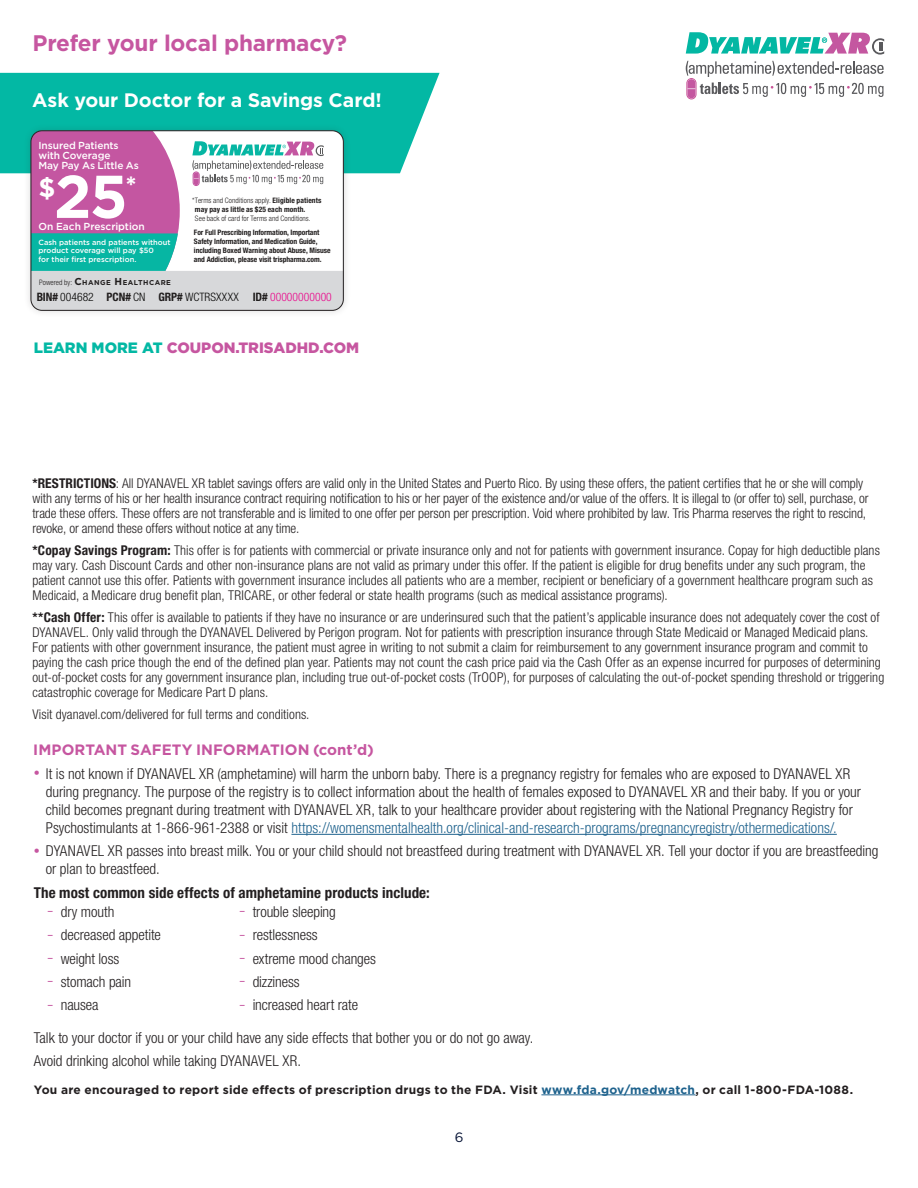
<style>
.page{position:relative;width:918px;height:1188px;background:#fff}
.page>*{position:absolute;margin:0;border:0;box-sizing:border-box;transform-origin:0 0}
.t1{font:700 60.3px "Gotham";color:#fff}
.t2{font:700 26.4px "Gotham";color:#fff}
.t3{font:700 22.5px "Gotham";letter-spacing:-.01em;color:#c656a0}
.t4{font:700 19.5px "Gotham";letter-spacing:-.005em;color:#fff}
.t5{font:300 condensed 15px/18px "Helvetica Neue LT Std";color:#231f20}
.t6{font:700 condensed 15px "Helvetica Neue LT Std";letter-spacing:.01em;color:#231f20}
.t7{font:700 15px "Gotham";color:#c656a0}
.t8{font:900 15px "Gotham";color:#c656a0}
.t9{font:300 condensed 13.5px/15px "Helvetica Neue LT Std";letter-spacing:.005em;color:#231f20}
.t10{font:13.5px "Gotham";color:#051235}
.t11{font:700 12px "Gotham";letter-spacing:.02em;color:#231f20}
.t12{font:300 condensed 11.55px "Helvetica Neue LT Std";letter-spacing:.005em;color:#050504}
.t13{font:500 10.2px/10.2px "Gotham";letter-spacing:-.01em;color:#fff}
.t14{font:700 condensed 7.5px/9px "Helvetica Neue LT Std";letter-spacing:-.005em;color:#211e1e}
.t15{font:500 7.5px/8.9px "Gotham";color:#fff}
.t16{font:300 condensed 7.5px "Helvetica Neue LT Std";letter-spacing:.005em;color:#211e1e}
.t17{font:700 7.05px "Gotham";letter-spacing:.07em;color:#211e1e}
.s1{font-weight:300}
.s2{font-family:"Helvetica Neue LT Std";font-weight:300;font-stretch:condensed;font-size:7.5px}
.s3{font-size:10.05px}
.s4{font-weight:700;color:#211e1e}
.s5{color:#ea098c}
.s6{color:#03b8a4}
.s7{font-weight:700}
.s8{font-size:12px;color:#c656a0}
.s9{color:#1e628d}
.s10{font-family:"Gotham";font-weight:400;font-stretch:normal;font-size:12px;color:#c656a0}
</style>
<div class="page">
<hr style="left:291px;top:834px;width:546px;height:1px;background:#1e628d">
<hr style="left:541px;top:1095px;width:154px;height:1px;background:#1e628d">
<svg style="left:0;top:73px;width:440px;height:100px;background:#20c0ae"></svg>
<div style="left:23px;top:123px;width:328px;height:195px;background:#231f20;opacity:.18"></div>
<svg style="left:0;top:95px;width:343px;height:215px"></svg>
<svg style="left:31px;top:131px;width:312px;height:179px"></svg>
<div style="left:31px;top:131px;width:312px;height:179px;border:1px solid #231f20;border-radius:11px"></div>
<svg style="left:686px;top:32px;width:198px;height:23px"></svg>
<div style="left:687px;top:78px;width:9px;height:21px;border:1px solid #ca5498;border-radius:5px"></div>
<svg style="left:686px;top:61px;width:198px;height:37px"></svg>
<h3 class="t3" style="left:33px;top:28px;width:316px">Prefer your local pharmacy?</h3>
<h3 class="t4" style="left:32px;top:88px;width:351px">Ask your Doctor for a Savings Card!</h3>
<p class="t13" style="left:39px;top:140px;width:102px">Insured Patients with Coverage<br>May Pay As Little As</p>
<h2 class="t2" style="left:38px;top:170px;width:19px">$</h2>
<h1 class="t1" style="left:54px;top:157px;width:75px">25</h1>
<h2 class="t2" style="left:126px;top:168px;width:13px">*</h2>
<p class="t14" style="left:195px;top:196px;width:128px;text-indent:-3px"><span class="s1">*Terms and Conditions apply.</span> Eligible patients may pay as little as $25 each month.</p>
<p class="t16" style="left:195px;top:214px;width:117px">See back of card for Terms and Conditions.</p>
<p class="t13" style="left:39px;top:221px;width:108px">On Each Prescription</p>
<p class="t15" style="left:39px;top:238px;width:134px">Cash patients and patients without product coverage will pay $50<br>for their first prescription.</p>
<p class="t14" style="left:194px;top:228px;width:138px">For Full Prescribing Information, Important Safety Information, and Medication Guide, including Boxed Warning about Abuse, Misuse and Addiction, please visit trispharma.com.</p>
<p class="t17" style="left:39px;top:278px;width:133px"><span class="s2">Powered by:</span> <span class="s3">C</span>HANGE <span class="s3">H</span>EALTHCARE</p>
<p class="t12" style="left:37px;top:290px;width:297px"><span class="s4">BIN#</span> 004682 <span class="s4">PCN#</span> CN <span class="s4">GRP#</span> WCTRSXXXX <span class="s4">ID#</span> <span class="s5">00000000000</span></p>
<p class="t8" style="left:34px;top:338px;width:327px"><span class="s6">LEARN MORE AT</span> COUPON.TRISADHD.COM</p>
<p class="t9" style="left:32px;top:476px;width:838px"><span class="s7">*RESTRICTIONS</span>: All DYANAVEL XR tablet savings offers are valid only in the United States and Puerto Rico. By using these offers, the patient certifies that he or she will comply with any terms of his or her health insurance contract requiring notification to his or her payer of the existence and/or value of the offers. It is illegal to (or offer to) sell, purchase, or trade these offers. These offers are not transferable and is limited to one offer per person per prescription. Void where prohibited by law. Tris Pharma reserves the right to rescind, revoke, or amend these offers without notice at any time.</p>
<p class="t9" style="left:32px;top:543px;width:849px"><span class="s7">*Copay Savings Program:</span> This offer is for patients with commercial or private insurance only and not for patients with government insurance. Copay for high deductible plans may vary. Cash Discount Cards and other non-insurance plans are not valid as primary under this offer. If the patient is eligible for drug benefits under any such program, the patient cannot use this offer. Patients with government insurance includes all patients who are a member, recipient or beneficiary of a government healthcare program such as Medicaid, a Medicare drug benefit plan, TRICARE, or other federal or state health programs (such as medical assistance programs).</p>
<p class="t9" style="left:32px;top:610px;width:853px"><span class="s7">**Cash Offer:</span> This offer is available to patients if they have no insurance or are underinsured such that the patient’s applicable insurance does not adequately cover the cost of DYANAVEL. Only valid through the DYANAVEL Delivered by Perigon program. Not for patients with prescription insurance through State Medicaid or Managed Medicaid plans.<br>For patients with other government insurance, the patient must agree in writing to not submit a claim for reimbursement to any government insurance program and commit to paying the cash price though the end of the defined plan year. Patients may not count the cash price paid via the Cash Offer as an expense incurred for purposes of determining out-of-pocket costs for any government insurance plan, including true out-of-pocket costs (TrOOP), for purposes of calculating the out-of-pocket spending threshold or triggering catastrophic coverage for Medicare Part D plans.</p>
<p class="t9" style="left:32px;top:706px;width:279px">Visit dyanavel.com/delivered for full terms and conditions.</p>
<p class="t7" style="left:33px;top:739px;width:342px">IMPORTANT SAFETY INFORMATION (cont’d)</p>
<p class="t5" style="left:46px;top:764px;width:817px;text-indent:-12px"><span class="s8">•</span> It is not known if DYANAVEL XR (amphetamine) will harm the unborn baby. There is a pregnancy registry for females who are exposed to DYANAVEL XR during pregnancy. The purpose of the registry is to collect information about the health of females exposed to DYANAVEL XR and their baby. If you or your child becomes pregnant during treatment with DYANAVEL XR, talk to your healthcare provider about registering with the National Pregnancy Registry for Psychostimulants at 1-866-961-2388 or visit <span class="s9">https://womensmentalhealth.org/clinical-and-research-programs/pregnancyregistry/othermedications/.</span></p>
<p class="t5" style="left:46px;top:842px;width:834px;text-indent:-12px"><span class="s8">•</span> DYANAVEL XR passes into breast milk. You or your child should not breastfeed during treatment with DYANAVEL XR. Tell your doctor if you are breastfeeding or plan to breastfeed.</p>
<p class="t6" style="left:34px;top:883px;width:398px">The most common side effects of amphetamine products include:</p>
<p class="t5" style="left:47px;top:902px;width:69px"><span class="s10">–</span> dry mouth</p>
<p class="t5" style="left:47px;top:926px;width:115px"><span class="s10">–</span> decreased appetite</p>
<p class="t5" style="left:47px;top:949px;width:74px"><span class="s10">–</span> weight loss</p>
<p class="t5" style="left:47px;top:973px;width:85px"><span class="s10">–</span> stomach pain</p>
<p class="t5" style="left:47px;top:996px;width:53px"><span class="s10">–</span> nausea</p>
<p class="t5" style="left:239px;top:902px;width:98px"><span class="s10">–</span> trouble sleeping</p>
<p class="t5" style="left:239px;top:926px;width:80px"><span class="s10">–</span> restlessness</p>
<p class="t5" style="left:239px;top:949px;width:138px"><span class="s10">–</span> extreme mood changes</p>
<p class="t5" style="left:239px;top:973px;width:62px"><span class="s10">–</span> dizziness</p>
<p class="t5" style="left:34px;top:989px;width:501px;line-height:32.7px;text-indent:205px"><span class="s10">–</span> increased heart rate<br>Talk to your doctor if you or your child have any side effects that bother you or do not go away.</p>
<p class="t5" style="left:34px;top:1052px;width:269px">Avoid drinking alcohol while taking DYANAVEL XR.</p>
<p class="t11" style="left:34px;top:1081px;width:821px">You are encouraged to report side effects of prescription drugs to the FDA. Visit <span class="s9">www.fda.gov/medwatch</span>, or call 1-800-FDA-1088.</p>
<p class="t10" style="left:455px;top:1128px;width:10px">6</p>
</div>
